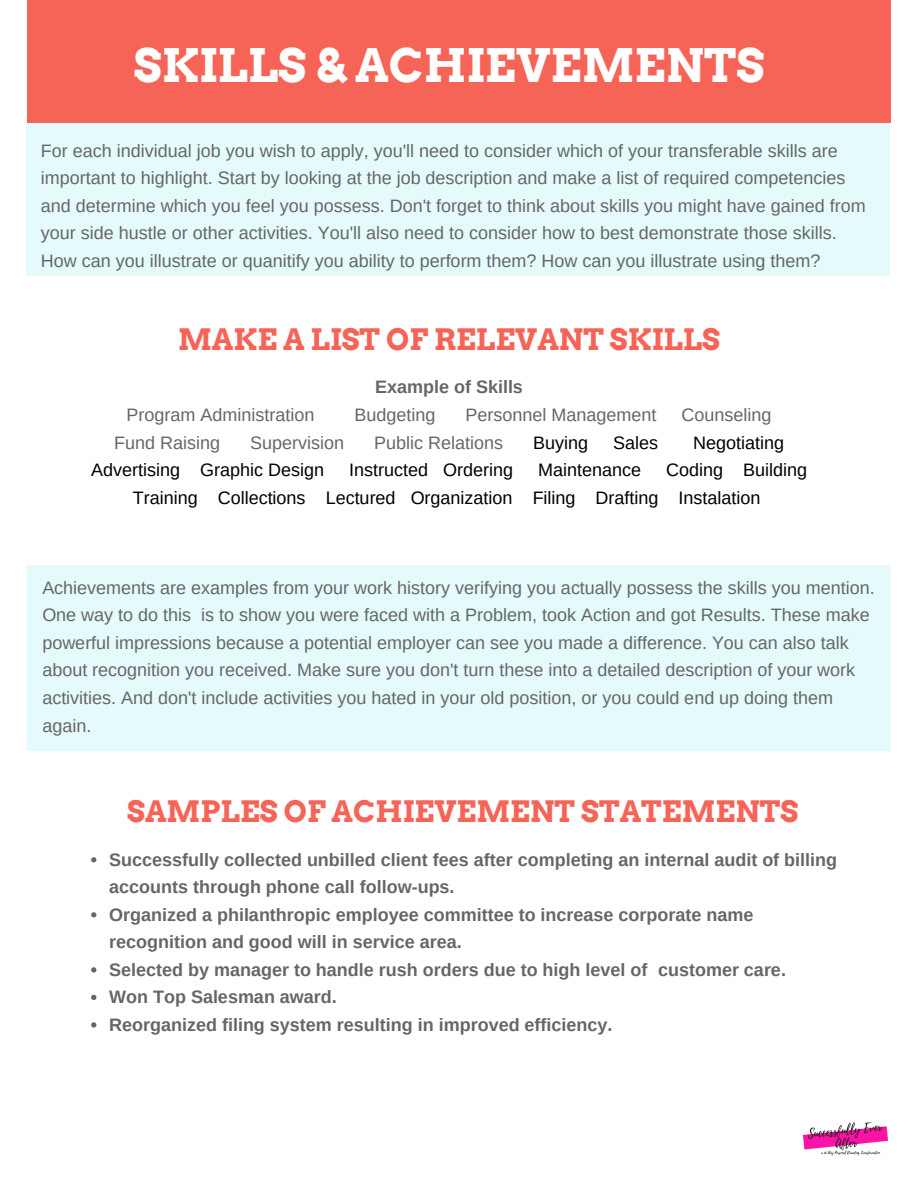
<style>
.page{position:relative;width:918px;height:1188px;background:#fff}
.page>*{position:absolute;margin:0;border:0;box-sizing:border-box;transform-origin:0 0}
.t1{font:700 46.2px "Arvo";color:#fff}
.t2{font:700 29.55px "Arvo";color:#f56457}
.t3{font:18px/27.5px "Arimo";color:#666}
.t4{font:700 18px/27.5px "Arimo";color:#666}
.t5{font:18px/27.5px "Arimo";color:#000}
</style>
<div class="page">
<div style="left:26px;top:119px;width:864px;height:157px;background:#e5fafa"></div>
<div style="left:27px;top:0;width:864px;height:123px;background:#f56457"></div>
<div style="left:27px;top:566px;width:864px;height:185px;background:#e5fafa"></div>
<svg style="left:91px;top:857px;width:5px;height:5px"></svg>
<svg style="left:91px;top:912px;width:5px;height:6px"></svg>
<svg style="left:91px;top:967px;width:5px;height:6px"></svg>
<svg style="left:91px;top:995px;width:5px;height:5px"></svg>
<svg style="left:91px;top:1022px;width:5px;height:6px"></svg>
<img style="left:802px;top:1122px;width:87px;height:34px">
<h1 class="t1" style="left:134px;top:38px;width:632px">SKILLS &amp; ACHIEVEMENTS</h1>
<p class="t3" style="left:41px;top:137px;width:826px">For each individual job you wish to apply, you'll need to consider which of your transferable skills are important to highlight. Start by looking at the job description and make a list of required competencies and determine which you feel you possess. Don't forget to think about skills you might have gained from your side hustle or other activities. You'll also need to consider how to best demonstrate those skills.<br>How can you illustrate or quanitify you ability to perform them? How can you illustrate using them?</p>
<h2 class="t2" style="left:178px;top:321px;width:543px">MAKE A LIST OF RELEVANT SKILLS</h2>
<p class="t4" style="left:375px;top:374px;width:149px">Example of Skills</p>
<p class="t3" style="left:127px;top:401px;width:189px">Program Administration</p>
<p class="t3" style="left:355px;top:401px;width:82px">Budgeting</p>
<p class="t3" style="left:466px;top:401px;width:192px">Personnel Management</p>
<p class="t3" style="left:682px;top:401px;width:91px">Counseling</p>
<p class="t3" style="left:114px;top:429px;width:107px">Fund Raising</p>
<p class="t3" style="left:250px;top:429px;width:95px">Supervision</p>
<p class="t3" style="left:374px;top:429px;width:130px">Public Relations</p>
<p class="t5" style="left:533px;top:429px;width:56px">Buying</p>
<p class="t5" style="left:613px;top:429px;width:46px">Sales</p>
<p class="t5" style="left:693px;top:429px;width:92px">Negotiating</p>
<p class="t5" style="left:91px;top:456px;width:234px">Advertising Graphic Design</p>
<p class="t5" style="left:349px;top:456px;width:165px">Instructed Ordering</p>
<p class="t5" style="left:538px;top:456px;width:104px">Maintenance</p>
<p class="t5" style="left:133px;top:456px;width:676px;text-indent:533px">Coding Building<br>Training Collections Lectured Organization Filing Drafting Instalation</p>
<p class="t3" style="left:42px;top:574px;width:834px">Achievements are examples from your work history verifying you actually possess the skills you mention.<br>One way to do this is to show you were faced with a Problem, took Action and got Results. These make powerful impressions because a potential employer can see you made a difference. You can also talk about recognition you received. Make sure you don't turn these into a detailed description of your work activities. And don't include activities you hated in your old position, or you could end up doing them again.</p>
<h2 class="t2" style="left:127px;top:793px;width:673px">SAMPLES OF ACHIEVEMENT STATEMENTS</h2>
<p class="t4" style="left:109px;top:846px;width:729px">Successfully collected unbilled client fees after completing an internal audit of billing accounts through phone call follow-ups.<br>Organized a philanthropic employee committee to increase corporate name recognition and good will in service area.<br>Selected by manager to handle rush orders due to high level of customer care.<br>Won Top Salesman award.<br>Reorganized filing system resulting in improved efficiency.</p>
</div>
